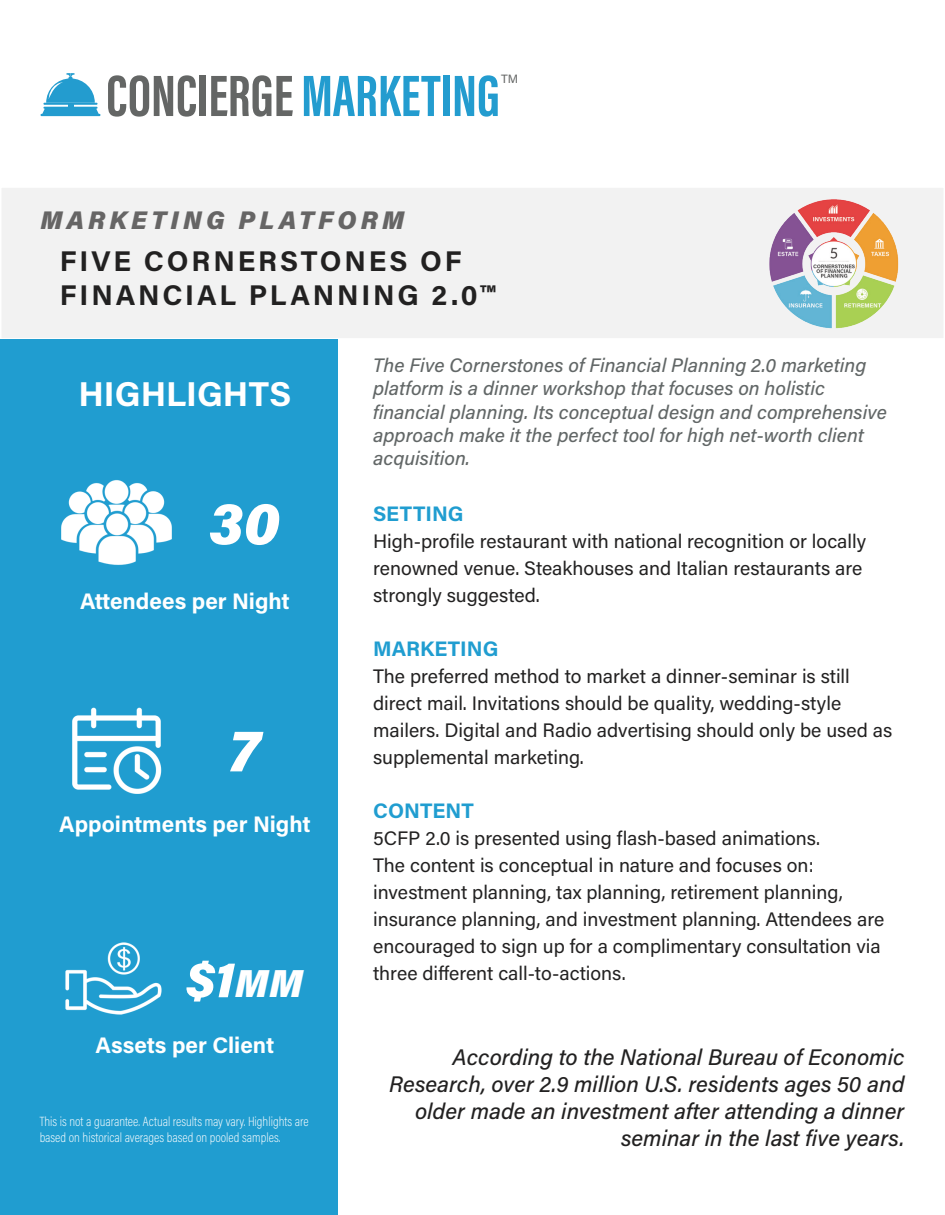
<style>
.page{position:relative;width:945px;height:1215px;background:#fff}
.page>*{position:absolute;margin:0;border:0;box-sizing:border-box;transform-origin:0 0}
.t1{font:700 60px "Acumin Pro Extra Cond";color:#646665}
.t2{font:italic 900 60px "Acumin Pro";color:#fff}
.t3{font:italic 900 51px "Acumin Pro";color:#fff}
.t4{font:700 34.5px "Acumin Pro";color:#fff}
.t5{font:700 28.5px/34.2px "Acumin Pro";letter-spacing:.1em;color:#222121}
.t6{font:italic 900 25.5px "Acumin Pro";letter-spacing:.165em;color:#666565}
.t7{font:italic 500 22.5px/27px "Acumin Pro";color:#222121;text-align:right}
.t8{font:700 22.5px "Acumin Pro";color:#fff}
.t9{font:700 21px "Acumin Pro";color:#209dd0}
.t10{font:19.5px/27px "Acumin Pro";color:#222121}
.t11{font:italic 500 19.5px/23.4px "Acumin Pro";color:#626767}
.t12{font:200 13.5px/16.2px "Acumin Pro Cond";color:#fff}
.t13{font:12px "Acumin Pro";color:#646665}
.s1{color:#239ccf}
.s2{font-size:39px}
</style>
<div class="page">
<hr style="left:40px;top:114px;width:60px;height:2px;background:#239ccf">
<svg style="left:42px;top:73px;width:57px;height:41px"></svg>
<div style="left:1px;top:187px;width:943px;height:152px;background:#f2f2f2"></div>
<div style="left:0;top:186px;width:945px;height:154px;border:2px solid #fff"></div>
<img style="left:769px;top:199px;width:130px;height:130px">
<div style="left:1px;top:340px;width:337px;height:875px;background:#209dd0"></div>
<img style="left:61px;top:480px;width:111px;height:85px">
<img style="left:72px;top:707px;width:90px;height:87px">
<img style="left:65px;top:942px;width:97px;height:73px">
<h1 class="t1" style="left:106px;top:59px;width:395px">CONCIERGE<span class="s1">MARKETING</span></h1>
<p class="t13" style="left:501px;top:70px;width:19px">TM</p>
<h3 class="t6" style="left:40px;top:202px;width:365px">MARKETING PLATFORM</h3>
<h3 class="t5" style="left:60px;top:242px;width:436px">FIVE CORNERSTONES OF<br>FINANCIAL PLANNING 2.0™</h3>
<h3 class="t4" style="left:78px;top:370px;width:215px">HIGHLIGHTS</h3>
<h1 class="t2" style="left:209px;top:480px;width:73px">30</h1>
<p class="t8" style="left:80px;top:585px;width:211px">Attendees per Night</p>
<h1 class="t2" style="left:229px;top:708px;width:32px">7</h1>
<p class="t8" style="left:59px;top:808px;width:253px">Appointments per Night</p>
<h2 class="t3" style="left:186px;top:943px;width:119px">$1<span class="s2">MM</span></h2>
<p class="t8" style="left:96px;top:1029px;width:180px">Assets per Client</p>
<p class="t12" style="left:40px;top:1113px;width:271px">This is not a guarantee. Actual results may vary. Highlights are based on historical averages based on pooled samples.</p>
<p class="t11" style="left:373px;top:352px;width:515px">The Five Cornerstones of Financial Planning 2.0 marketing platform is a dinner workshop that focuses on holistic financial planning. Its conceptual design and comprehensive approach make it the perfect tool for high net-worth client acquisition.</p>
<p class="t9" style="left:373px;top:499px;width:92px">SETTING</p>
<p class="t10" style="left:373px;top:527px;width:495px">High-profile restaurant with national recognition or locally renowned venue. Steakhouses and Italian restaurants are strongly suggested.</p>
<p class="t9" style="left:373px;top:634px;width:127px">MARKETING</p>
<p class="t10" style="left:373px;top:662px;width:521px">The preferred method to market a dinner-seminar is still direct mail. Invitations should be quality, wedding-style mailers. Digital and Radio advertising should only be used as supplemental marketing.</p>
<p class="t9" style="left:373px;top:796px;width:102px">CONTENT</p>
<p class="t10" style="left:373px;top:824px;width:513px">5CFP 2.0 is presented using flash-based animations.<br>The content is conceptual in nature and focuses on: investment planning, tax planning, retirement planning, insurance planning, and investment planning. Attendees are encouraged to sign up for a complimentary consultation via three different call-to-actions.</p>
<p class="t7" style="left:389px;top:1042px;width:517px">According to the National Bureau of Economic Research, over 2.9 million U.S. residents ages 50 and older made an investment after attending a dinner seminar in the last five years.</p>
</div>
